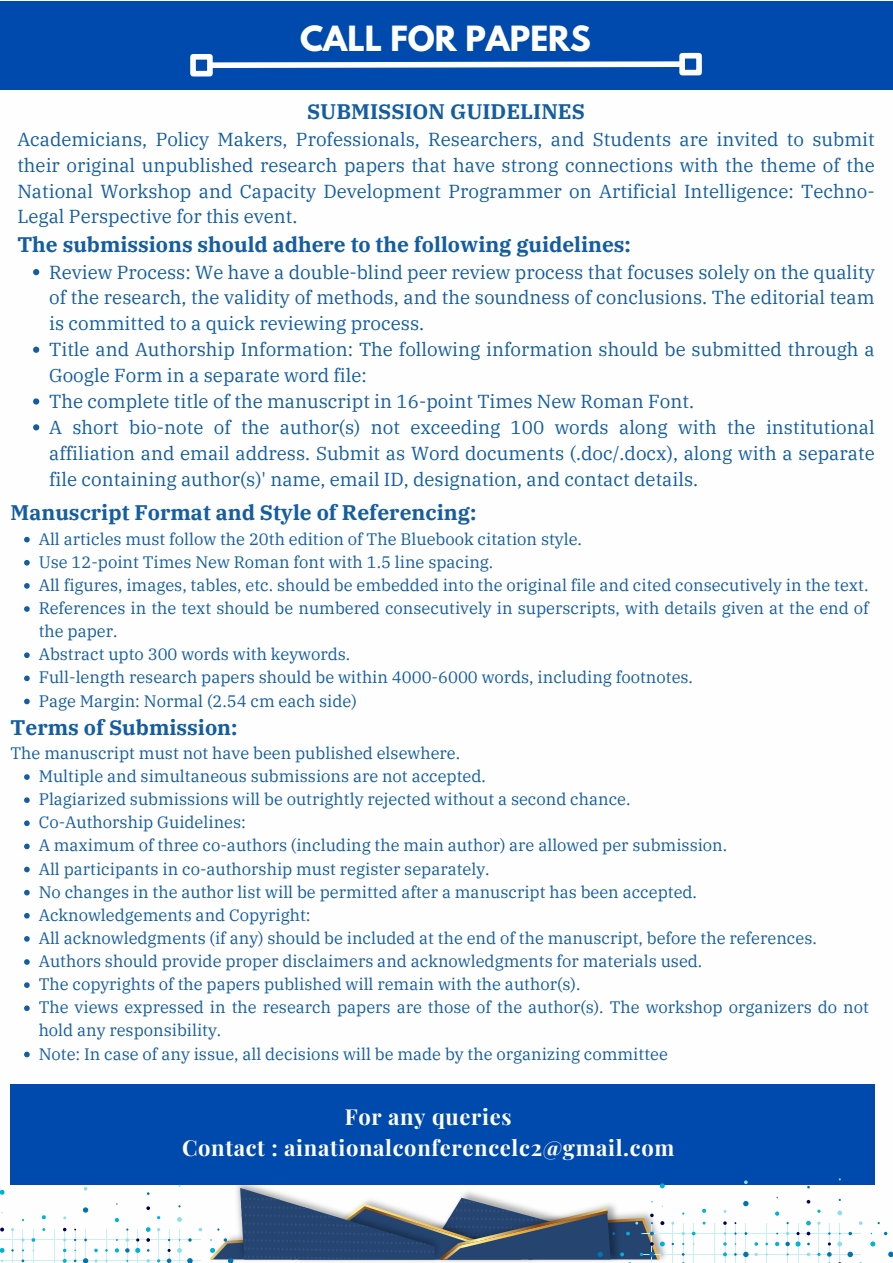
<style>
.page{position:relative;width:893px;height:1263px;background:#fff}
.page>*{position:absolute;margin:0;border:0;box-sizing:border-box;transform-origin:0 0}
.t1{font:700 30.75px "League Spartan";color:#fff}
.t2{font:700 21.98px/30.5px "Playfair Display";letter-spacing:.03em;color:#fefefe;text-align:center}
.t3{font:700 21.08px "IBM Plex Serif";color:#145da0}
.t4{font:700 21px "IBM Plex Serif";color:#145da0}
.t5{font:18.75px/25.9px "IBM Plex Serif";color:#145da0;text-align:justify}
.t6{font:16.5px/23.1px "IBM Plex Serif";color:#145da0}
</style>
<div class="page">
<div style="left:0;top:1px;width:892px;height:88px;background:#004aad"></div>
<svg style="left:33px;top:269px;width:6px;height:6px"></svg>
<svg style="left:33px;top:347px;width:6px;height:6px"></svg>
<svg style="left:33px;top:398px;width:6px;height:7px"></svg>
<svg style="left:33px;top:424px;width:6px;height:6px"></svg>
<svg style="left:24px;top:537px;width:6px;height:5px"></svg>
<svg style="left:24px;top:560px;width:6px;height:6px"></svg>
<svg style="left:24px;top:583px;width:6px;height:6px"></svg>
<svg style="left:24px;top:606px;width:6px;height:6px"></svg>
<svg style="left:24px;top:652px;width:6px;height:6px"></svg>
<svg style="left:24px;top:675px;width:6px;height:6px"></svg>
<svg style="left:24px;top:699px;width:6px;height:5px"></svg>
<svg style="left:24px;top:774px;width:6px;height:6px"></svg>
<svg style="left:24px;top:797px;width:6px;height:6px"></svg>
<svg style="left:24px;top:820px;width:6px;height:6px"></svg>
<svg style="left:24px;top:843px;width:6px;height:6px"></svg>
<svg style="left:24px;top:867px;width:6px;height:5px"></svg>
<svg style="left:24px;top:890px;width:6px;height:5px"></svg>
<svg style="left:24px;top:913px;width:6px;height:5px"></svg>
<svg style="left:24px;top:936px;width:6px;height:6px"></svg>
<svg style="left:24px;top:959px;width:6px;height:6px"></svg>
<svg style="left:24px;top:982px;width:6px;height:6px"></svg>
<svg style="left:24px;top:1005px;width:6px;height:6px"></svg>
<svg style="left:24px;top:1052px;width:6px;height:5px"></svg>
<svg style="left:213px;top:61px;width:466px;height:7px;background:#ccdaee"></svg>
<div style="left:190px;top:54px;width:23px;height:23px;border:6px solid #fefefe"></div>
<div style="left:679px;top:53px;width:23px;height:22px;border:6px solid #fefefe"></div>
<div style="left:11px;top:1084px;width:863px;height:101px;background:#004aad"></div>
<hr style="left:641px;top:1254px;width:219px;height:1px;background:#c7f0f7">
<hr style="left:641px;top:1233px;width:219px;height:1px;background:#c7f0f7">
<hr style="left:839px;top:1223px;width:1px;height:40px;background:#c7f0f7">
<hr style="left:829px;top:1223px;width:1px;height:40px;background:#c7f0f7">
<hr style="left:819px;top:1223px;width:1px;height:40px;background:#c7f0f7">
<hr style="left:798px;top:1223px;width:1px;height:40px;background:#c7f0f7">
<hr style="left:787px;top:1223px;width:1px;height:40px;background:#c7f0f7">
<hr style="left:766px;top:1223px;width:1px;height:40px;background:#c7f0f7">
<hr style="left:745px;top:1223px;width:1px;height:40px;background:#c7f0f7">
<hr style="left:735px;top:1223px;width:1px;height:40px;background:#c7f0f7">
<hr style="left:725px;top:1223px;width:1px;height:40px;background:#c7f0f7">
<hr style="left:714px;top:1223px;width:1px;height:40px;background:#c7f0f7">
<hr style="left:693px;top:1223px;width:1px;height:40px;background:#c7f0f7">
<hr style="left:683px;top:1223px;width:1px;height:40px;background:#c7f0f7">
<hr style="left:672px;top:1223px;width:1px;height:40px;background:#c7f0f7">
<svg style="left:723px;top:1221px;width:3px;height:4px"></svg>
<svg style="left:806px;top:1221px;width:5px;height:4px"></svg>
<svg style="left:859px;top:1221px;width:3px;height:4px"></svg>
<svg style="left:806px;top:1232px;width:4px;height:3px"></svg>
<svg style="left:848px;top:1232px;width:4px;height:3px"></svg>
<svg style="left:723px;top:1242px;width:3px;height:4px"></svg>
<svg style="left:775px;top:1242px;width:4px;height:4px"></svg>
<svg style="left:775px;top:1211px;width:4px;height:5px"></svg>
<svg style="left:870px;top:1241px;width:6px;height:6px"></svg>
<svg style="left:837px;top:1210px;width:5px;height:5px"></svg>
<svg style="left:723px;top:1252px;width:4px;height:4px"></svg>
<svg style="left:743px;top:1201px;width:5px;height:5px"></svg>
<svg style="left:743px;top:1242px;width:15px;height:15px"></svg>
<svg style="left:785px;top:1241px;width:25px;height:15px"></svg>
<svg style="left:888px;top:1251px;width:5px;height:6px"></svg>
<svg style="left:827px;top:1252px;width:4px;height:11px"></svg>
<svg style="left:837px;top:1241px;width:25px;height:22px"></svg>
<svg style="left:702px;top:1209px;width:4px;height:4px"></svg>
<hr style="left:0;top:1260px;width:200px;height:1px;background:#c7f0f7">
<hr style="left:0;top:1240px;width:200px;height:1px;background:#c7f0f7">
<hr style="left:179px;top:1229px;width:1px;height:34px;background:#c7f0f7">
<hr style="left:169px;top:1229px;width:1px;height:34px;background:#c7f0f7">
<hr style="left:158px;top:1229px;width:1px;height:34px;background:#c7f0f7">
<hr style="left:138px;top:1229px;width:1px;height:34px;background:#c7f0f7">
<hr style="left:127px;top:1229px;width:1px;height:34px;background:#c7f0f7">
<hr style="left:106px;top:1229px;width:1px;height:34px;background:#c7f0f7">
<hr style="left:85px;top:1229px;width:1px;height:34px;background:#c7f0f7">
<hr style="left:75px;top:1229px;width:1px;height:34px;background:#c7f0f7">
<hr style="left:65px;top:1229px;width:1px;height:34px;background:#c7f0f7">
<hr style="left:54px;top:1229px;width:1px;height:34px;background:#c7f0f7">
<hr style="left:33px;top:1229px;width:1px;height:34px;background:#c7f0f7">
<hr style="left:23px;top:1229px;width:1px;height:34px;background:#c7f0f7">
<hr style="left:12px;top:1229px;width:1px;height:34px;background:#c7f0f7">
<svg style="left:0;top:1227px;width:4px;height:4px"></svg>
<svg style="left:146px;top:1227px;width:5px;height:5px"></svg>
<svg style="left:32px;top:1238px;width:3px;height:4px"></svg>
<svg style="left:146px;top:1206px;width:4px;height:4px"></svg>
<svg style="left:188px;top:1238px;width:4px;height:4px"></svg>
<svg style="left:0;top:1248px;width:5px;height:5px"></svg>
<svg style="left:0;top:1190px;width:5px;height:5px"></svg>
<svg style="left:115px;top:1248px;width:4px;height:4px"></svg>
<svg style="left:115px;top:1218px;width:4px;height:4px"></svg>
<svg style="left:177px;top:1217px;width:5px;height:5px"></svg>
<svg style="left:63px;top:1259px;width:4px;height:4px"></svg>
<svg style="left:83px;top:1207px;width:5px;height:6px"></svg>
<svg style="left:83px;top:1248px;width:15px;height:15px"></svg>
<svg style="left:125px;top:1238px;width:25px;height:24px"></svg>
<svg style="left:167px;top:1258px;width:4px;height:5px"></svg>
<svg style="left:177px;top:1248px;width:16px;height:15px"></svg>
<svg style="left:210px;top:1183px;width:455px;height:80px"></svg>
<svg style="left:42px;top:1215px;width:4px;height:4px"></svg>
<p class="t1" style="left:300px;top:23px;width:292px">CALL FOR PAPERS</p>
<h1 class="t4" style="left:307px;top:98px;width:279px">SUBMISSION GUIDELINES</h1>
<h1 class="t5" style="left:17px;top:126px;width:859px">Academicians, Policy Makers, Professionals, Researchers, and Students are invited to submit their original unpublished research papers that have strong connections with the theme of the National Workshop and Capacity Development Programmer on Artificial Intelligence: Techno-Legal Perspective for this event.</h1>
<h1 class="t4" style="left:17px;top:231px;width:615px">The submissions should adhere to the following guidelines:</h1>
<h3 class="t5" style="left:49px;top:259px;width:827px">Review Process: We have a double-blind peer review process that focuses solely on the quality of the research, the validity of methods, and the soundness of conclusions. The editorial team is committed to a quick reviewing process.</h3>
<p class="t5" style="left:49px;top:336px;width:827px">Title and Authorship Information: The following information should be submitted through a<br>Google Form in a separate word file:</p>
<p class="t5" style="left:49px;top:388px;width:646px">The complete title of the manuscript in 16-point Times New Roman Font.</p>
<p class="t5" style="left:49px;top:414px;width:827px">A short bio-note of the author(s) not exceeding 100 words along with the institutional affiliation and email address. Submit as Word documents (.doc/.docx), along with a separate file containing author(s)' name, email ID, designation, and contact details.</p>
<h2 class="t3" style="left:11px;top:499px;width:467px">Manuscript Format and Style of Referencing:</h2>
<p class="t6" style="left:39px;top:527px;width:545px">All articles must follow the 20th edition of The Bluebook citation style.</p>
<p class="t6" style="left:39px;top:550px;width:456px">Use 12-point Times New Roman font with 1.5 line spacing.</p>
<p class="t6" style="left:39px;top:573px;width:831px">All figures, images, tables, etc. should be embedded into the original file and cited consecutively in the text.</p>
<p class="t6" style="left:39px;top:596px;width:832px">References in the text should be numbered consecutively in superscripts, with details given at the end of the paper.</p>
<p class="t6" style="left:39px;top:642px;width:313px">Abstract upto 300 words with keywords.</p>
<p class="t6" style="left:39px;top:666px;width:656px">Full-length research papers should be within 4000-6000 words, including footnotes.</p>
<p class="t6" style="left:39px;top:689px;width:320px">Page Margin: Normal (2.54 cm each side)</p>
<p class="t3" style="left:11px;top:713px;width:228px">Terms of Submission:</p>
<p class="t6" style="left:11px;top:741px;width:451px">The manuscript must not have been published elsewhere.</p>
<p class="t6" style="left:39px;top:764px;width:449px">Multiple and simultaneous submissions are not accepted.</p>
<p class="t6" style="left:39px;top:787px;width:593px">Plagiarized submissions will be outrightly rejected without a second chance.</p>
<p class="t6" style="left:39px;top:811px;width:209px">Co-Authorship Guidelines:</p>
<p class="t6" style="left:39px;top:834px;width:690px">A maximum of three co-authors (including the main author) are allowed per submission.</p>
<p class="t6" style="left:39px;top:857px;width:452px">All participants in co-authorship must register separately.</p>
<p class="t6" style="left:39px;top:880px;width:660px">No changes in the author list will be permitted after a manuscript has been accepted.</p>
<p class="t6" style="left:39px;top:903px;width:273px">Acknowledgements and Copyright:</p>
<p class="t6" style="left:39px;top:926px;width:779px">All acknowledgments (if any) should be included at the end of the manuscript, before the references.</p>
<p class="t6" style="left:39px;top:949px;width:665px">Authors should provide proper disclaimers and acknowledgments for materials used.</p>
<p class="t6" style="left:39px;top:972px;width:543px">The copyrights of the papers published will remain with the author(s).</p>
<p class="t6" style="left:39px;top:995px;width:832px">The views expressed in the research papers are those of the author(s). The workshop organizers do not hold any responsibility.</p>
<p class="t6" style="left:39px;top:1042px;width:631px">Note: In case of any issue, all decisions will be made by the organizing committee</p>
<h2 class="t2" style="left:182px;top:1101px;width:494px">For any queries<br>Contact : ainationalconferencelc2@gmail.com</h2>
</div>
